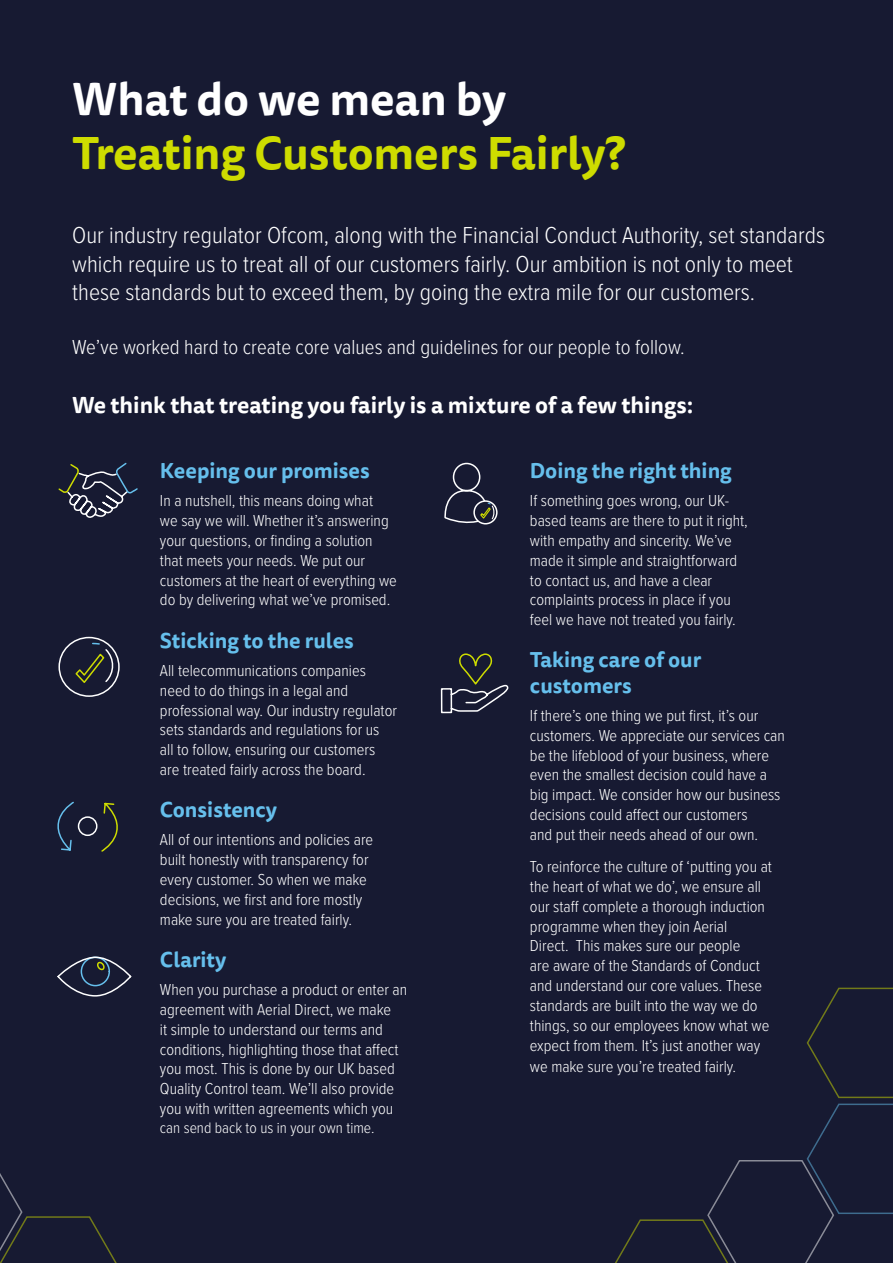
<style>
.page{position:relative;width:893px;height:1263px;background:#fff}
.page>*{position:absolute;margin:0;border:0;box-sizing:border-box;transform-origin:0 0}
.Heading_1b{font:700 45px/54px "Tisa Sans Pro";color:#cedc00}
.Pull-out{font:300 24px/28.8px "Proxima Nova Cond";color:#fff}
.t1{font:700 22.5px "Tisa Sans Pro";color:#fff}
.Heading_2__compact{font:700 21px/25.2px "Tisa Sans Pro";color:#66bfec}
.Pull-out-2{font:300 21px "Proxima Nova Cond";color:#fff}
.t2{font:300 16.5px/19.8px "Proxima Nova Cond";color:#fff}
.t3{font:300 15.75px "Proxima Nova Cond";color:#fff}
.s1{color:#fff}
</style>
<div class="page">
<div style="left:0;top:0;width:892px;height:1262px;background:#171a32"></div>
<svg style="left:58px;top:462px;width:80px;height:56px"></svg>
<svg style="left:58px;top:636px;width:62px;height:61px"></svg>
<div style="left:78px;top:816px;width:19px;height:20px;border:2px solid #fff;border-radius:50%"></div>
<svg style="left:57px;top:801px;width:17px;height:50px"></svg>
<svg style="left:101px;top:802px;width:17px;height:50px"></svg>
<svg style="left:57px;top:956px;width:75px;height:41px"></svg>
<svg style="left:474px;top:501px;width:23px;height:23px"></svg>
<div style="left:473px;top:500px;width:25px;height:24px;border:2px solid #fff;border-radius:50%"></div>
<svg style="left:444px;top:462px;width:50px;height:63px"></svg>
<svg style="left:440px;top:653px;width:69px;height:61px"></svg>
<svg style="left:607px;top:987px;width:286px;height:276px"></svg>
<svg style="left:0;top:1173px;width:123px;height:90px"></svg>
<p class="Heading_1b" style="left:72px;top:73px;width:554px"><span class="s1">What do we mean by<br></span>Treating Customers Fairly?</p>
<p class="Pull-out" style="left:72px;top:219px;width:754px">Our industry regulator Ofcom, along with the Financial Conduct Authority, set standards which require us to treat all of our customers fairly. Our ambition is not only to meet these standards but to exceed them, by going the extra mile for our customers.</p>
<p class="Pull-out-2" style="left:72px;top:332px;width:614px">We’ve worked hard to create core values and guidelines for our people to follow.</p>
<p class="t1" style="left:72px;top:388px;width:623px">We think that treating you fairly is a mixture of a few things:</p>
<p class="Heading_2__compact" style="left:160px;top:458px;width:211px">Keeping our promises</p>
<p class="t2" style="left:160px;top:490px;width:238px">In a nutshell, this means doing what<br>we say we will. Whether it’s answering your questions, or finding a solution that meets your needs. We put our customers at the heart of everything we do by delivering what we’ve promised.</p>
<p class="Heading_2__compact" style="left:160px;top:628px;width:195px">Sticking to the rules</p>
<p class="t2" style="left:160px;top:660px;width:239px">All telecommunications companies need to do things in a legal and professional way. Our industry regulator sets standards and regulations for us all to follow, ensuring our customers are treated fairly across the board.</p>
<p class="Heading_2__compact" style="left:160px;top:797px;width:119px">Consistency</p>
<p class="t2" style="left:160px;top:829px;width:215px">All of our intentions and policies are built honestly with transparency for every customer. So when we make decisions, we first and fore mostly make sure you are treated fairly.</p>
<p class="Heading_2__compact" style="left:160px;top:947px;width:68px">Clarity</p>
<p class="t2" style="left:160px;top:979px;width:249px">When you purchase a product or enter an agreement with Aerial Direct, we make<br>it simple to understand our terms and conditions, highlighting those that affect you most. This is done by our UK based Quality Control team. We’ll also provide you with written agreements which you</p>
<p class="t3" style="left:160px;top:1116px;width:216px">can send back to us in your own time.</p>
<p class="Heading_2__compact" style="left:530px;top:458px;width:203px">Doing the right thing</p>
<p class="t2" style="left:530px;top:490px;width:219px">If something goes wrong, our UK&shy;based teams are there to put it right, with empathy and sincerity. We’ve made it simple and straightforward to contact us, and have a clear complaints process in place if you feel we have not treated you fairly.</p>
<p class="Heading_2__compact" style="left:530px;top:647px;width:173px">Taking care of our customers</p>
<p class="t2" style="left:530px;top:705px;width:257px">If there’s one thing we put first, it’s our customers. We appreciate our services can be the lifeblood of your business, where even the smallest decision could have a big impact. We consider how our business decisions could affect our customers<br>and put their needs ahead of our own.</p>
<p class="t2" style="left:530px;top:856px;width:244px">To reinforce the culture of ‘putting you at the heart of what we do’, we ensure all our staff complete a thorough induction programme when they join Aerial<br>Direct. This makes sure our people<br>are aware of the Standards of Conduct and understand our core values. These standards are built into the way we do things, so our employees know what we expect from them. It’s just another way we make sure you’re treated fairly.</p>
</div>
